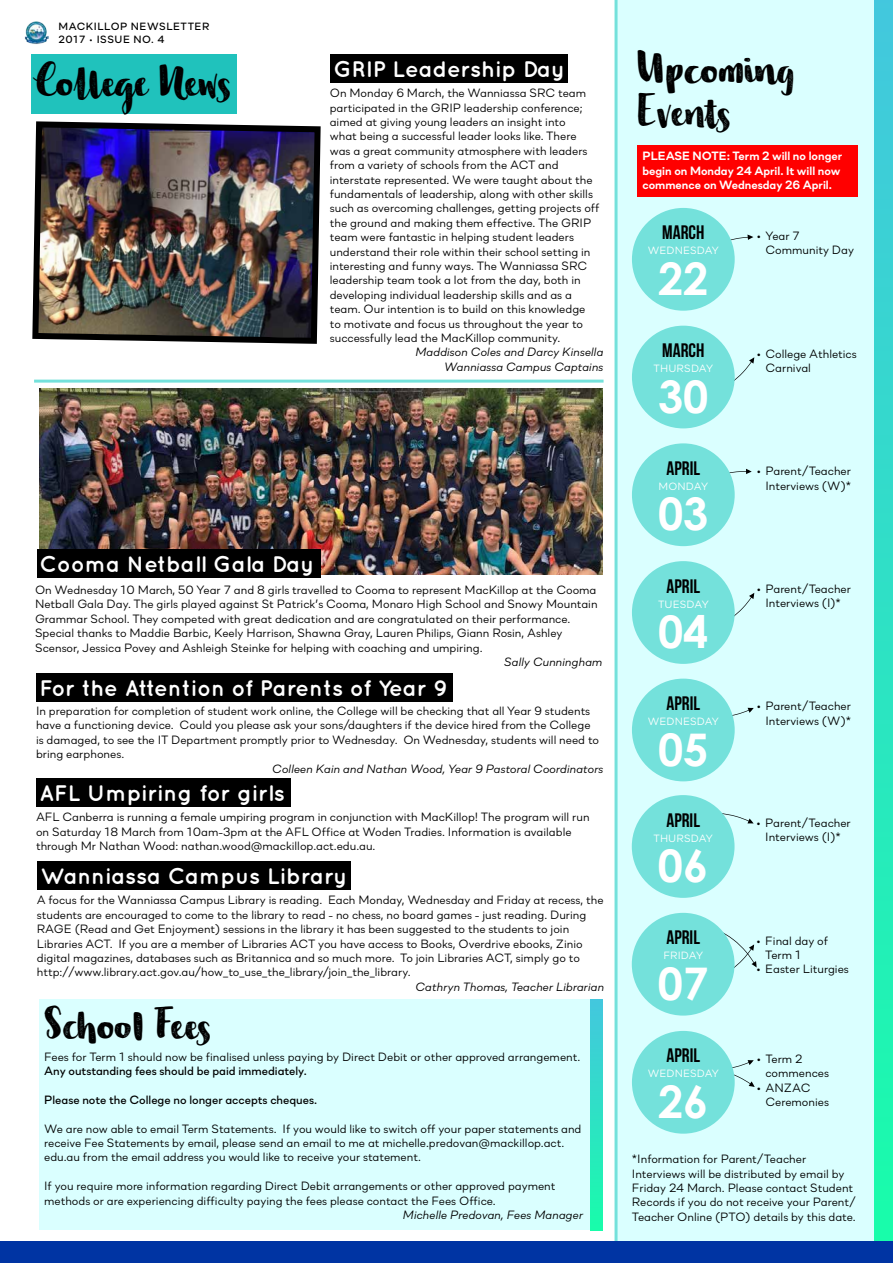
<style>
.page{position:relative;width:893px;height:1263px;background:#fff}
.page>*{position:absolute;margin:0;border:0;box-sizing:border-box;transform-origin:0 0}
.t1{font:700 45px "Century Gothic";color:#fff}
.t2{font:36px/43.2px "Baltasar";color:#000}
.t3{font:700 22.5px "Quicksand";color:#fff}
.t4{font:700 19.5px "Bebas Neue";color:#000}
.t5{font:12px/14.4px "Soin Sans Neue";color:#000}
.t6{font:italic 12px/14.4px "Soin Sans Neue";color:#000;text-align:right}
.t7{font:500 12px "Soin Sans Neue";color:#000}
.t8{font:700 12px/14.4px "Soin Sans Neue";color:#fff}
.t9{font:10.5px "Soin Sans Neue";letter-spacing:.01em;color:#fff}
.t10{font:500 10.5px/12.6px "Soin Sans Neue";letter-spacing:.05em;color:#000}
</style>
<div class="page">
<div style="left:617px;top:0;width:263px;height:1244px;background:#daffff"></div>
<svg style="left:725px;top:469px;width:27px;height:56px"></svg>
<svg style="left:712px;top:687px;width:42px;height:31px"></svg>
<svg style="left:731px;top:235px;width:22px;height:17px"></svg>
<svg style="left:732px;top:593px;width:22px;height:36px"></svg>
<svg style="left:722px;top:813px;width:32px;height:29px"></svg>
<svg style="left:731px;top:357px;width:23px;height:39px"></svg>
<img style="left:24px;top:21px;width:24px;height:23px">
<hr style="left:614px;top:0;width:3px;height:1263px;background:#74e1db">
<hr style="left:34px;top:380px;width:570px;height:3px;background:#74e1db">
<svg style="left:713px;top:1040px;width:42px;height:47px"></svg>
<svg style="left:715px;top:924px;width:42px;height:60px"></svg>
<div style="left:39px;top:999px;width:551px;height:231px;background:#daffff"></div>
<div style="left:632px;top:443px;width:103px;height:103px;background:#74e1db;border-radius:50%"></div>
<div style="left:632px;top:679px;width:103px;height:102px;background:#74e1db;border-radius:50%"></div>
<div style="left:632px;top:1031px;width:103px;height:103px;background:#74e1db;border-radius:50%"></div>
<div style="left:632px;top:208px;width:103px;height:103px;background:#74e1db;border-radius:50%"></div>
<div style="left:632px;top:561px;width:103px;height:103px;background:#74e1db;border-radius:50%"></div>
<div style="left:632px;top:795px;width:102px;height:103px;background:#74e1db;border-radius:50%"></div>
<div style="left:632px;top:326px;width:103px;height:102px;background:#74e1db;border-radius:50%"></div>
<div style="left:632px;top:913px;width:102px;height:102px;background:#74e1db;border-radius:50%"></div>
<img style="left:32px;top:121px;width:289px;height:223px">
<img style="left:40px;top:388px;width:563px;height:187px">
<div style="left:330px;top:54px;width:238px;height:29px;background:#000"></div>
<div style="left:37px;top:778px;width:254px;height:29px;background:#000"></div>
<div style="left:37px;top:673px;width:416px;height:29px;background:#000"></div>
<div style="left:38px;top:861px;width:313px;height:29px;background:#000"></div>
<div style="left:37px;top:549px;width:284px;height:29px;background:#000"></div>
<div style="left:32px;top:54px;width:205px;height:59px;background:#20c2bc"></div>
<div style="left:637px;top:145px;width:221px;height:52px;background:#f00"></div>
<div style="left:874px;top:0;width:19px;height:1244px;background:linear-gradient(to bottom,#43c6de,#18fdaa)"></div>
<svg style="left:590px;top:999px;width:13px;height:231px"></svg>
<div style="left:0;top:1241px;width:893px;height:22px;background:#0034a3"></div>
<p class="t10" style="left:59px;top:19px;width:152px">MACKILLOP NEWSLETTER<br>2017 • ISSUE NO. 4</p>
<h2 class="t2" style="left:36px;top:60px;width:197px">College News</h2>
<h3 class="t3" style="left:333px;top:56px;width:233px">G RIP Leadership Day</h3>
<p class="t5" style="left:330px;top:85px;width:271px">On Monday 6 March, the Wanniassa SRC team participated in the GRIP leadership conference; aimed at giving young leaders an insight into<br>what being a successful leader looks like. There was a great community atmosphere with leaders from a variety of schools from the ACT and interstate represented. We were taught about the fundamentals of leadership, along with other skills such as overcoming challenges, getting projects off the ground and making them effective. The GRIP team were fantastic in helping student leaders understand their role within their school setting in interesting and funny ways. The Wanniassa SRC leadership team took a lot from the day, both in developing individual leadership skills and as a team. Our intention is to build on this knowledge to motivate and focus us throughout the year to successfully lead the MacKillop community.</p>
<p class="t6" style="left:415px;top:344px;width:190px">Maddison Coles and Darcy Kinsella<br>Wanniassa Campus Captains</p>
<h3 class="t3" style="left:40px;top:551px;width:276px">Cooma Netball Gala Day</h3>
<p class="t5" style="left:35px;top:581px;width:564px">On Wednesday 10 March, 50 Year 7 and 8 girls travelled to Cooma to represent MacKillop at the Cooma Netball Gala Day. The girls played against St Patrick’s Cooma, Monaro High School and Snowy Mountain Grammar School. They competed with great dedication and are congratulated on their performance.<br>Special thanks to Maddie Barbic, Keely Harrison, Shawna Gray, Lauren Philips, Giann Rosin, Ashley Scensor, Jessica Povey and Ashleigh Steinke for helping with coaching and umpiring.</p>
<p class="t6" style="left:504px;top:653px;width:100px">Sally Cunningham</p>
<h3 class="t3" style="left:40px;top:675px;width:410px">For the Attention of Parents of Year 9</h3>
<p class="t5" style="left:36px;top:703px;width:565px">In preparation for completion of student work online, the College will be checking that all Year 9 students have a functioning device. Could you please ask your sons/daughters if the device hired from the College is damaged, to see the IT Department promptly prior to Wednesday. On Wednesday, students will need to bring earphones.</p>
<p class="t6" style="left:272px;top:760px;width:333px">Colleen Kain and Nathan Wood, Year 9 Pastoral Coordinators</p>
<h3 class="t3" style="left:40px;top:779px;width:247px">AFL Umpiring for girls</h3>
<p class="t5" style="left:36px;top:809px;width:555px">AFL Canberra is running a female umpiring program in conjunction with MacKillop! The program will run on Saturday 18 March from 10am-3pm at the AFL Office at Woden Tradies. Information is available through Mr Nathan Wood: nathan.wood@mackillop.act.edu.au.</p>
<h3 class="t3" style="left:41px;top:863px;width:308px">Wanniassa Campus Library</h3>
<p class="t5" style="left:37px;top:892px;width:568px">A focus for the Wanniassa Campus Library is reading. Each Monday, Wednesday and Friday at recess, the students are encouraged to come to the library to read - no chess, no board games - just reading. During RAGE (Read and Get Enjoyment) sessions in the library it has been suggested to the students to join Libraries ACT. If you are a member of Libraries ACT you have access to Books, Overdrive ebooks, Zinio digital magazines, databases such as Britannica and so much more. To join Libraries ACT, simply go to http://www.library.act.gov.au/how_to_use_the_library/join_the_library.</p>
<p class="t6" style="left:415px;top:978px;width:190px">Cathryn Thomas, Teacher Librarian</p>
<h2 class="t2" style="left:44px;top:1003px;width:168px">School Fees</h2>
<p class="t5" style="left:44px;top:1048px;width:538px">Fees for Term 1 should now be finalised unless paying by Direct Debit or other approved arrangement.</p>
<p class="t7" style="left:44px;top:1061px;width:264px">Any outstanding fees should be paid immediately.</p>
<p class="t7" style="left:44px;top:1089px;width:274px">Please note the College no longer accepts cheques.</p>
<p class="t5" style="left:44px;top:1120px;width:539px">We are now able to email Term Statements. If you would like to switch off your paper statements and receive Fee Statements by email, please send an email to me at michelle.predovan@mackillop.act. edu.au from the email address you would like to receive your statement.</p>
<p class="t5" style="left:44px;top:1178px;width:513px">If you require more information regarding Direct Debit arrangements or other approved payment methods or are experiencing difficulty paying the fees please contact the Fees Office.</p>
<p class="t6" style="left:403px;top:1206px;width:182px">Michelle Predovan, Fees Manager</p>
<h2 class="t2" style="left:636px;top:47px;width:160px">Upcoming<br>Events</h2>
<p class="t8" style="left:642px;top:149px;width:201px">PLEASE NOTE: Term 2 will no longer begin on Monday 24 April. It will now commence on Wednesday 26 April.</p>
<h3 class="t4" style="left:662px;top:222px;width:44px">MARCH</h3>
<p class="t9" style="left:648px;top:242px;width:73px">WEDNESDAY</p>
<h1 class="t1" style="left:658px;top:250px;width:52px">22</h1>
<h3 class="t4" style="left:662px;top:340px;width:44px">MARCH</h3>
<p class="t9" style="left:654px;top:360px;width:61px">THURSDAY</p>
<h1 class="t1" style="left:658px;top:368px;width:52px">30</h1>
<h3 class="t4" style="left:666px;top:457px;width:35px">APRIL</h3>
<p class="t9" style="left:659px;top:478px;width:51px">MONDAY</p>
<h1 class="t1" style="left:658px;top:486px;width:52px">03</h1>
<h3 class="t4" style="left:666px;top:575px;width:35px">APRIL</h3>
<p class="t9" style="left:658px;top:595px;width:52px">TUESDAY</p>
<h1 class="t1" style="left:658px;top:603px;width:52px">04</h1>
<h3 class="t4" style="left:666px;top:693px;width:35px">APRIL</h3>
<p class="t9" style="left:648px;top:713px;width:73px">WEDNESDAY</p>
<h1 class="t1" style="left:658px;top:721px;width:52px">05</h1>
<h3 class="t4" style="left:666px;top:809px;width:35px">APRIL</h3>
<p class="t9" style="left:653px;top:829px;width:61px">THURSDAY</p>
<h1 class="t1" style="left:658px;top:837px;width:52px">06</h1>
<h3 class="t4" style="left:666px;top:927px;width:35px">APRIL</h3>
<p class="t9" style="left:663px;top:947px;width:41px">FRIDAY</p>
<h1 class="t1" style="left:658px;top:955px;width:52px">07</h1>
<h3 class="t4" style="left:666px;top:1045px;width:35px">APRIL</h3>
<p class="t9" style="left:648px;top:1065px;width:73px">WEDNESDAY</p>
<h1 class="t1" style="left:658px;top:1073px;width:52px">26</h1>
<p class="t5" style="left:765px;top:227px;width:90px;text-indent:-9px">• Year 7<br>Community Day</p>
<p class="t5" style="left:765px;top:345px;width:93px;text-indent:-9px">• College Athletics<br>Carnival</p>
<p class="t5" style="left:756px;top:463px;width:96px;text-align:right">• Parent/Teacher<br>Interviews (W)*</p>
<p class="t5" style="left:756px;top:580px;width:96px;text-align:center">• Parent/Teacher<br>Interviews (I)*</p>
<p class="t5" style="left:756px;top:698px;width:96px;text-align:right">• Parent/Teacher<br>Interviews (W)*</p>
<p class="t5" style="left:756px;top:814px;width:96px;text-align:center">• Parent/Teacher<br>Interviews (I)*</p>
<p class="t5" style="left:765px;top:932px;width:64px;text-indent:-9px">• Final day of<br>Term 1</p>
<p class="t5" style="left:756px;top:961px;width:94px">• Easter Liturgies</p>
<p class="t5" style="left:765px;top:1050px;width:65px;text-indent:-9px">• Term 2 commences</p>
<p class="t5" style="left:765px;top:1079px;width:65px;text-indent:-9px">• ANZAC<br>Ceremonies</p>
<p class="t5" style="left:632px;top:1151px;width:225px">*Information for Parent/Teacher Interviews will be distributed by email by Friday 24 March. Please contact Student Records if you do not receive your Parent/ Teacher Online (PTO) details by this date.</p>
</div>
